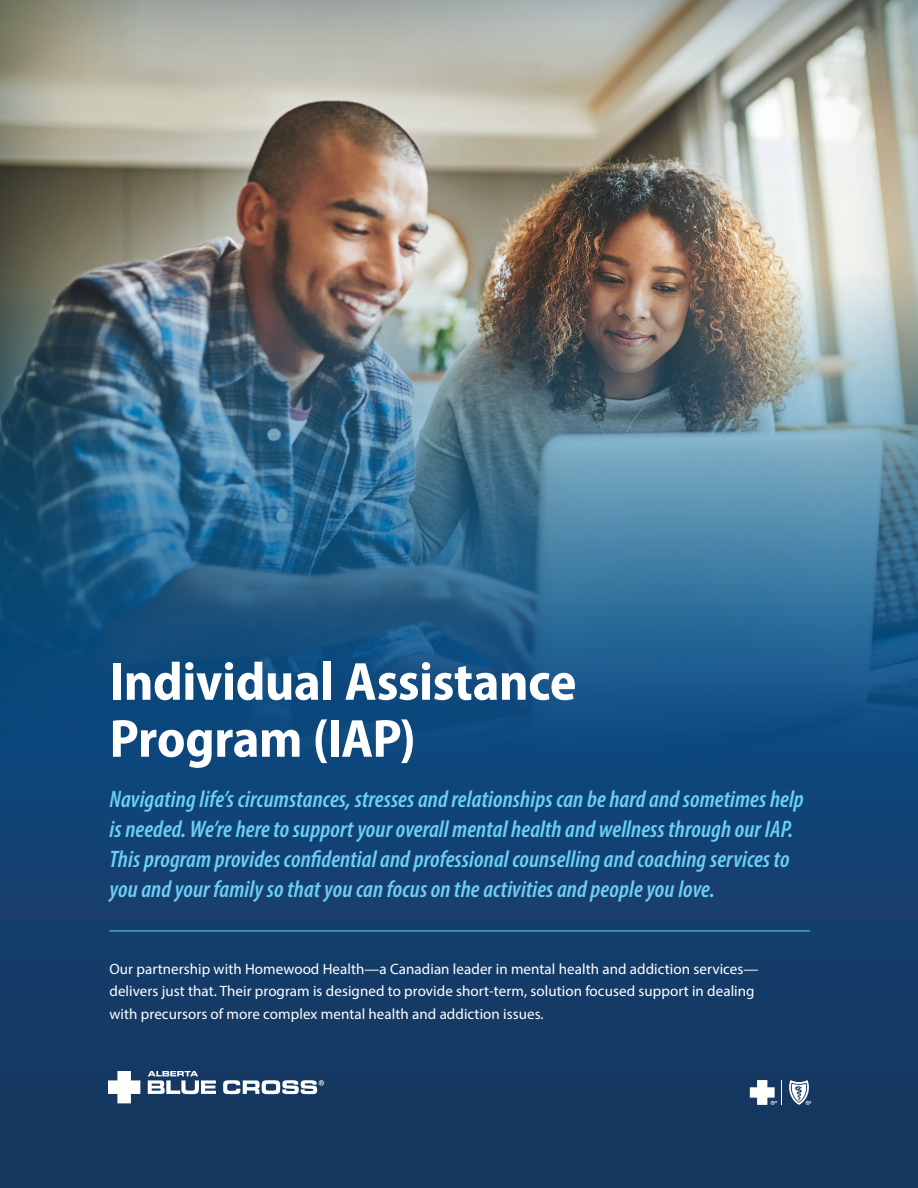
<style>
.page{position:relative;width:918px;height:1188px;background:#fff}
.page>*{position:absolute;margin:0;border:0;box-sizing:border-box;transform-origin:0 0}
.t1{font:700 semi-condensed 54px/57px "Myriad Pro";letter-spacing:-.01em;color:#fff}
.Italics_under_H1{font:italic 600 condensed 24px/30px "Myriad Pro";letter-spacing:.005em;color:#6bcff6}
.Front_page_copy{font:15px/22.5px "Myriad Pro";letter-spacing:.005em;color:#fff}
</style>
<div class="page">
<img style="left:0;top:0;width:918px;height:1188px">
<svg style="left:148px;top:1071px;width:68px;height:23px"></svg>
<svg style="left:108px;top:1071px;width:32px;height:32px"></svg>
<svg style="left:223px;top:1080px;width:101px;height:14px"></svg>
<svg style="left:789px;top:1080px;width:22px;height:25px"></svg>
<svg style="left:750px;top:1080px;width:32px;height:25px"></svg>
<hr style="left:110px;top:931px;width:700px;height:1px;background:#6bcff6">
<h1 class="t1" style="left:110px;top:652px;width:468px">Individual Assistance<br>Program (IAP)</h1>
<p class="Italics_under_H1" style="left:110px;top:784px;width:696px">Navigating life’s circumstances, stresses and relationships can be hard and sometimes help is needed. We’re here to support your overall mental health and wellness through our IAP.<br>This program provides confidential and professional counselling and coaching services to you and your family so that you can focus on the activities and people you love.</p>
<p class="Front_page_copy" style="left:110px;top:957px;width:651px">Our partnership with Homewood Health—a Canadian leader in mental health and addiction services— delivers just that. Their program is designed to provide short-term, solution focused support in dealing with precursors of more complex mental health and addiction issues.</p>
</div>
